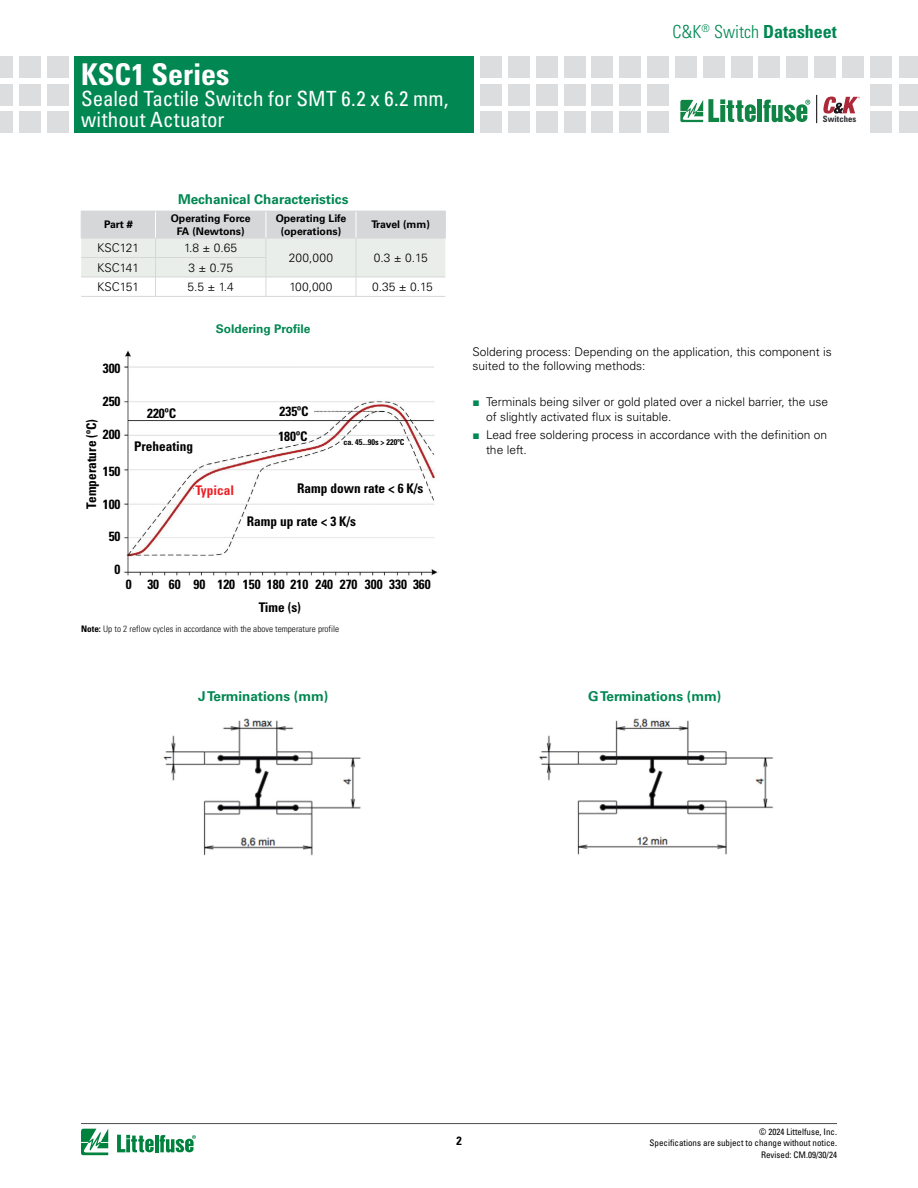
<style>
.page{position:relative;width:918px;height:1188px;background:#fff}
.page>*{position:absolute;margin:0;border:0;box-sizing:border-box;transform-origin:0 0}
.t1{font:700 condensed 30px "Univers LT Std";color:#fff}
.t2{font:condensed 21px/21px "Univers LT Std";letter-spacing:.005em;color:#fff}
.t3{font:300 condensed 18px "Univers LT Std";color:#008752}
.t4{font:700 13.5px "Univers LT Std";color:#008752}
.t5{font:700 condensed 13.35px/24.9px "Univers LT Std";color:#000}
.t6{font:700 condensed 13.35px "Univers LT Std";color:#ed2024}
.t7{font:300 12px/14.4px "Univers LT Std";color:#000}
.t8{font:700 12px "Univers LT Std";color:#008752}
.t9{font:700 condensed 12px "Univers LT Std";color:#000}
.t10{font:700 10.5px/12.6px "Univers LT Std";color:#000;text-align:center}
.t11{font:700 10.5px "Univers LT Std";letter-spacing:-.02em;color:#000}
.t12{font:condensed 9px/10.8px "Univers LT Std";color:#000;text-align:right}
.t13{font:300 condensed 9px "Univers LT Std";color:#000}
.t14{font:700 condensed 8.7px "Univers LT Std";color:#292c2f}
.t15{font:700 condensed 8.25px "Univers LT Std";color:#000}
.s1{font-weight:700}
.s2{font-family:"Arial";font-weight:400;color:#008752}
</style>
<div class="page">
<div style="left:870px;top:56px;width:21px;height:21px;background:#dcddde"></div>
<div style="left:870px;top:84px;width:21px;height:21px;background:#dcddde"></div>
<div style="left:870px;top:112px;width:21px;height:21px;background:#dcddde"></div>
<div style="left:480px;top:56px;width:22px;height:21px;background:#dcddde"></div>
<div style="left:480px;top:84px;width:22px;height:21px;background:#dcddde"></div>
<div style="left:480px;top:112px;width:22px;height:21px;background:#dcddde"></div>
<div style="left:508px;top:56px;width:21px;height:21px;background:#dcddde"></div>
<div style="left:508px;top:84px;width:21px;height:21px;background:#dcddde"></div>
<div style="left:508px;top:112px;width:21px;height:21px;background:#dcddde"></div>
<div style="left:536px;top:56px;width:21px;height:21px;background:#dcddde"></div>
<div style="left:536px;top:84px;width:21px;height:21px;background:#dcddde"></div>
<div style="left:536px;top:112px;width:21px;height:21px;background:#dcddde"></div>
<div style="left:564px;top:56px;width:21px;height:21px;background:#dcddde"></div>
<div style="left:564px;top:84px;width:21px;height:21px;background:#dcddde"></div>
<div style="left:564px;top:112px;width:21px;height:21px;background:#dcddde"></div>
<div style="left:592px;top:56px;width:21px;height:21px;background:#dcddde"></div>
<div style="left:592px;top:84px;width:21px;height:21px;background:#dcddde"></div>
<div style="left:592px;top:112px;width:21px;height:21px;background:#dcddde"></div>
<div style="left:620px;top:56px;width:21px;height:21px;background:#dcddde"></div>
<div style="left:620px;top:84px;width:21px;height:21px;background:#dcddde"></div>
<div style="left:620px;top:112px;width:21px;height:21px;background:#dcddde"></div>
<div style="left:647px;top:56px;width:22px;height:21px;background:#dcddde"></div>
<div style="left:647px;top:84px;width:22px;height:21px;background:#dcddde"></div>
<div style="left:647px;top:112px;width:22px;height:21px;background:#dcddde"></div>
<div style="left:675px;top:56px;width:22px;height:21px;background:#dcddde"></div>
<div style="left:703px;top:56px;width:21px;height:21px;background:#dcddde"></div>
<div style="left:731px;top:56px;width:21px;height:21px;background:#dcddde"></div>
<div style="left:787px;top:56px;width:21px;height:21px;background:#dcddde"></div>
<div style="left:759px;top:56px;width:21px;height:21px;background:#dcddde"></div>
<div style="left:814px;top:56px;width:22px;height:21px;background:#dcddde"></div>
<div style="left:842px;top:56px;width:22px;height:21px;background:#dcddde"></div>
<div style="left:899px;top:56px;width:19px;height:21px;background:#dcddde"></div>
<div style="left:899px;top:84px;width:19px;height:21px;background:#dcddde"></div>
<div style="left:899px;top:112px;width:19px;height:21px;background:#dcddde"></div>
<svg style="left:816px;top:95px;width:1px;height:28px"></svg>
<svg style="left:823px;top:97px;width:37px;height:17px"></svg>
<div style="left:757px;top:100px;width:5px;height:22px;background:#0f8444"></div>
<svg style="left:763px;top:100px;width:47px;height:22px"></svg>
<svg style="left:680px;top:99px;width:76px;height:23px"></svg>
<hr style="left:81px;top:1123px;width:756px;height:1px;background:#4d4d4f">
<svg style="left:81px;top:1129px;width:27px;height:26px"></svg>
<hr style="left:155px;top:1135px;width:3px;height:17px;background:#00823f">
<svg style="left:160px;top:1135px;width:36px;height:18px"></svg>
<svg style="left:117px;top:1135px;width:37px;height:17px"></svg>
<div style="left:75px;top:56px;width:399px;height:77px;background:#008752"></div>
<div style="left:47px;top:56px;width:21px;height:21px;background:#dcddde"></div>
<div style="left:47px;top:84px;width:21px;height:21px;background:#dcddde"></div>
<div style="left:47px;top:112px;width:21px;height:21px;background:#dcddde"></div>
<div style="left:19px;top:56px;width:21px;height:21px;background:#dcddde"></div>
<div style="left:19px;top:84px;width:21px;height:21px;background:#dcddde"></div>
<div style="left:19px;top:112px;width:21px;height:21px;background:#dcddde"></div>
<div style="left:0;top:56px;width:13px;height:21px;background:#dcddde"></div>
<div style="left:0;top:84px;width:13px;height:21px;background:#dcddde"></div>
<div style="left:0;top:112px;width:13px;height:21px;background:#dcddde"></div>
<hr style="left:81px;top:296px;width:75px;height:1px;background:#d5d7d8">
<hr style="left:156px;top:296px;width:110px;height:1px;background:#d5d7d8">
<hr style="left:266px;top:296px;width:90px;height:1px;background:#d5d7d8">
<hr style="left:356px;top:296px;width:89px;height:1px;background:#d5d7d8">
<svg style="left:81px;top:211px;width:365px;height:85px"></svg>
<hr style="left:81px;top:238px;width:75px;height:1px;background:#d5d7d8">
<hr style="left:156px;top:238px;width:110px;height:1px;background:#d5d7d8">
<hr style="left:266px;top:238px;width:90px;height:1px;background:#d5d7d8">
<hr style="left:356px;top:238px;width:90px;height:1px;background:#d5d7d8">
<img style="left:124px;top:350px;width:314px;height:226px">
<div style="left:131px;top:438px;width:65px;height:18px;background:#fff"></div>
<div style="left:244px;top:514px;width:65px;height:18px;background:#fff"></div>
<div style="left:349px;top:480px;width:76px;height:19px;background:#fff"></div>
<div style="left:347px;top:439px;width:56px;height:9px;background:#fff"></div>
<div style="left:295px;top:347px;width:146px;height:19px;background:#fff"></div>
<div style="left:143px;top:410px;width:66px;height:9px;background:#fff"></div>
<div style="left:194px;top:487px;width:38px;height:10px;background:#fff"></div>
<div style="left:247px;top:406px;width:65px;height:9px;background:#fff"></div>
<div style="left:283px;top:436px;width:25px;height:6px;background:#fff"></div>
<img style="left:163px;top:718px;width:198px;height:138px">
<img style="left:539px;top:718px;width:235px;height:137px">
<h1 class="t1" style="left:81px;top:55px;width:150px">KSC1 Series</h1>
<h2 class="t2" style="left:81px;top:87px;width:369px">Sealed Tactile Switch for SMT 6.2 x 6.2 mm, without Actuator</h2>
<h3 class="t3" style="left:673px;top:21px;width:166px">C&amp;K<sup>®</sup> Switch <span class="s1">Datasheet</span></h3>
<p class="t14" style="left:823px;top:114px;width:35px">Switches</p>
<p class="t4" style="left:178px;top:192px;width:172px">Mechanical Characteristics</p>
<p class="t10" style="left:104px;top:218px;width:30px">Part #</p>
<p class="t10" style="left:171px;top:212px;width:81px">Operating Force<br>FA (Newtons)</p>
<p class="t10" style="left:276px;top:212px;width:72px">Operating Life (operations)</p>
<p class="t11" style="left:371px;top:219px;width:60px">Travel (mm)</p>
<p class="t7" style="left:97px;top:241px;width:44px">KSC121</p>
<p class="t7" style="left:184px;top:241px;width:54px">1.8 ± 0.65</p>
<p class="t7" style="left:289px;top:250px;width:46px">200,000</p>
<p class="t7" style="left:374px;top:250px;width:56px">0.3 ± 0.15</p>
<p class="t7" style="left:97px;top:260px;width:44px">KSC141</p>
<p class="t7" style="left:188px;top:260px;width:46px">3 ± 0.75</p>
<p class="t7" style="left:97px;top:280px;width:44px">KSC151</p>
<p class="t7" style="left:188px;top:280px;width:48px">5.5 ± 1.4</p>
<p class="t7" style="left:289px;top:280px;width:45px">100,000</p>
<p class="t7" style="left:372px;top:280px;width:62px">0.35 ± 0.15</p>
<p class="t8" style="left:216px;top:322px;width:96px">Soldering Profile</p>
<p class="t5" style="left:103px;top:356px;width:19px">300</p>
<p class="t5" style="left:103px;top:389px;width:19px">250</p>
<p class="t5" style="left:103px;top:422px;width:19px">200</p>
<p class="t5" style="left:103px;top:458px;width:19px">150</p>
<p class="t5" style="left:103px;top:491px;width:19px">100</p>
<p class="t5" style="left:109px;top:524px;width:13px">50</p>
<p class="t5" style="left:115px;top:557px;width:7px">0</p>
<p class="t5" style="left:79px;top:509px;width:91px;rotate:-90deg">Temperature (ºC)</p>
<p class="t5" style="left:147px;top:401px;width:31px">220ºC</p>
<p class="t5" style="left:278px;top:398px;width:32px">235ºC<br>180ºC</p>
<p class="t5" style="left:134px;top:434px;width:61px">Preheating</p>
<p class="t15" style="left:343px;top:437px;width:63px">ca. 45...90s &gt; 220ºC</p>
<p class="t6" style="left:195px;top:483px;width:40px">Typical</p>
<p class="t5" style="left:297px;top:476px;width:128px">Ramp down rate &lt; 6 K/s</p>
<p class="t5" style="left:247px;top:509px;width:111px">Ramp up rate &lt; 3 K/s</p>
<p class="t5" style="left:126px;top:572px;width:306px">0 30 60 90 120 150 180 210 240 270 300 330 360</p>
<p class="t5" style="left:259px;top:595px;width:44px">Time (s)</p>
<p class="t13" style="left:81px;top:623px;width:260px"><span class="s1">Note:</span> Up to 2 reflow cycles in accordance with the above temperature profile</p>
<p class="t7" style="left:473px;top:345px;width:361px">Soldering process: Depending on the application, this component is suited to the following methods:</p>
<p class="t7" style="left:486px;top:395px;width:344px;text-indent:-14px"><span class="s2">■</span> Terminals being silver or gold plated over a nickel barrier, the use of slightly activated flux is suitable.</p>
<p class="t7" style="left:486px;top:428px;width:343px;text-indent:-14px"><span class="s2">■</span> Lead free soldering process in accordance with the definition on the left.</p>
<p class="t4" style="left:198px;top:688px;width:132px">J Terminations (mm)</p>
<p class="t4" style="left:588px;top:688px;width:135px">G Terminations (mm)</p>
<p class="t9" style="left:456px;top:1133px;width:7px">2</p>
<p class="t12" style="left:650px;top:1126px;width:189px">© 2024 Littelfuse, Inc.<br>Specifications are subject to change without notice.</p>
<p class="t12" style="left:761px;top:1149px;width:77px">Revised: CM.09/30/24</p>
</div>
